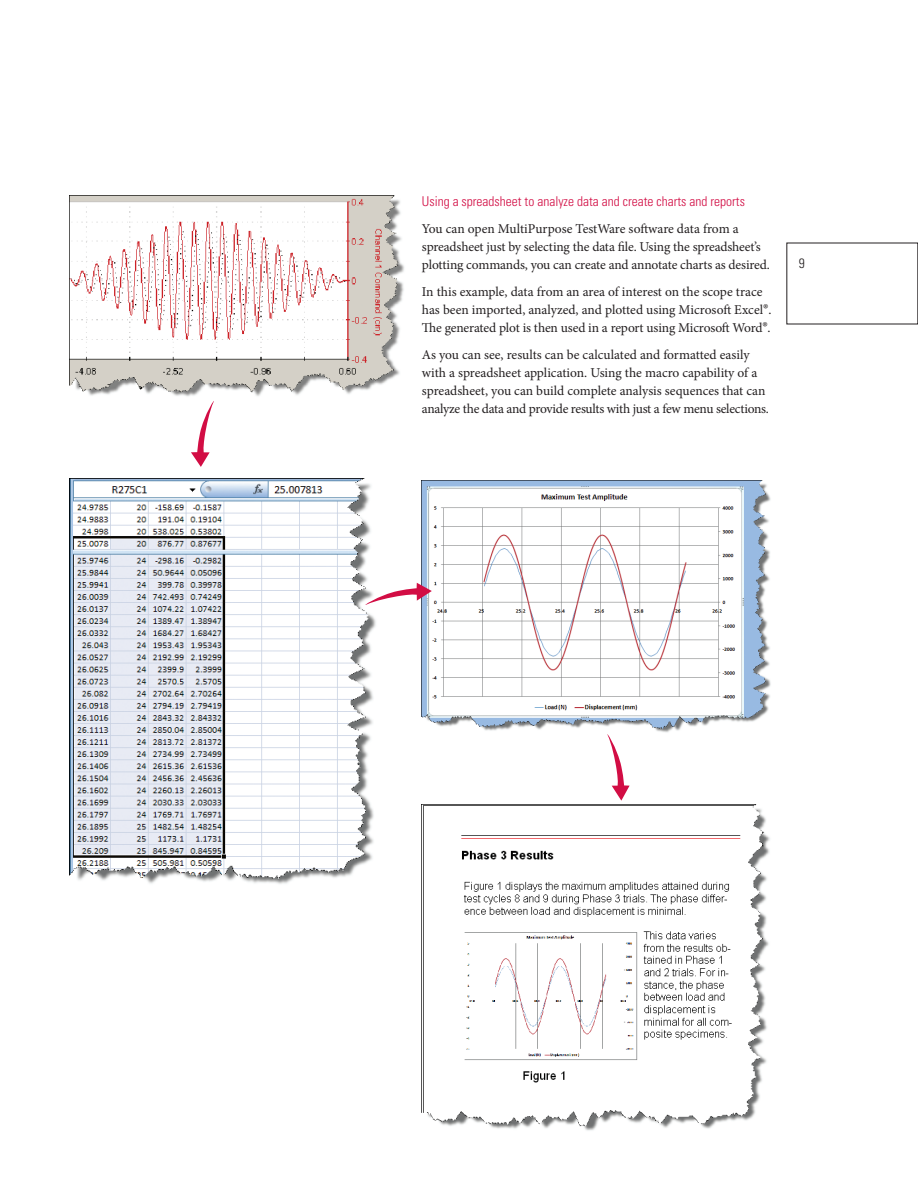
<style>
.page{position:relative;width:918px;height:1188px;background:#fff}
.page>*{position:absolute;margin:0;border:0;box-sizing:border-box;transform-origin:0 0}
.Body_copy{font:13.5px/18px "Minion Pro";letter-spacing:-.01em;color:#231f20}
.Section_Subhead_-_RE{font:300 condensed 13.5px "Univers";color:#d20d44}
.Section_Subhead_-_RE-2{font:300 condensed 13.5px "Univers";color:#231f20}
.s1{font-size:16.5px}
</style>
<div class="page">
<img style="left:69px;top:195px;width:336px;height:202px">
<img style="left:69px;top:479px;width:307px;height:405px">
<img style="left:422px;top:480px;width:349px;height:253px">
<img style="left:423px;top:805px;width:347px;height:326px">
<svg style="left:604px;top:728px;width:26px;height:73px"></svg>
<svg style="left:191px;top:395px;width:26px;height:72px"></svg>
<svg style="left:359px;top:583px;width:73px;height:25px"></svg>
<p class="Section_Subhead_-_RE" style="left:422px;top:193px;width:325px">Using a spreadsheet to analyze data and create charts and reports</p>
<p class="Body_copy" style="left:422px;top:219px;width:349px">You can open MultiPurpose TestWare software data from a spreadsheet just by selecting the data file. Using the spreadsheet’s plotting commands, you can create and annotate charts as desired.</p>
<p class="Body_copy" style="left:422px;top:282px;width:351px">In this example, data from an area of interest on the scope trace has been imported, analyzed, and plotted using Microsoft Excel<span class="s1">®</span>.<br>The generated plot is then used in a report using Microsoft Word<span class="s1">®</span>.</p>
<p class="Body_copy" style="left:422px;top:345px;width:349px">As you can see, results can be calculated and formatted easily with a spreadsheet application. Using the macro capability of a spreadsheet, you can build complete analysis sequences that can analyze the data and provide results with just a few menu selections.</p>
<p class="Section_Subhead_-_RE-2" style="left:799px;top:255px;width:7px">9</p>
</div>
